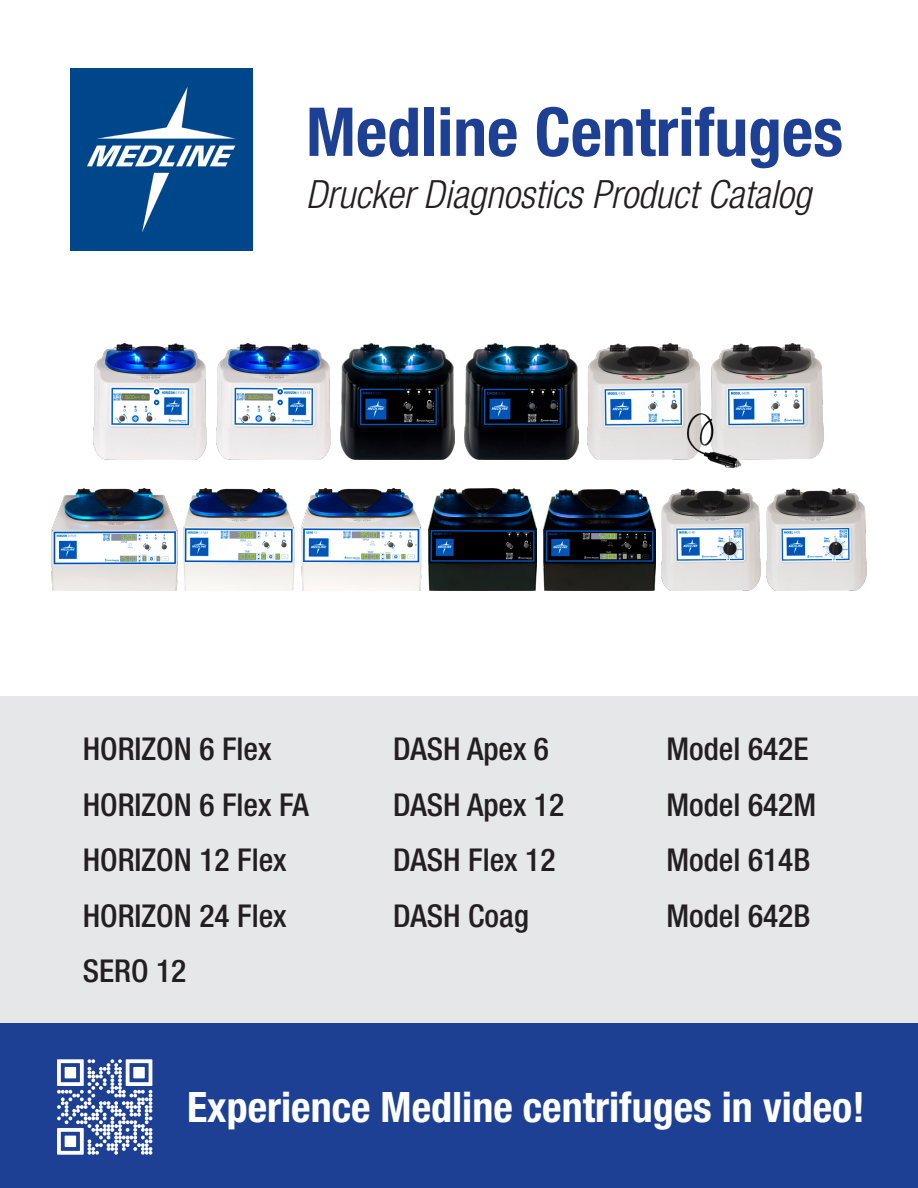
<style>
.page{position:relative;width:918px;height:1188px;background:#fff}
.page>*{position:absolute;margin:0;border:0;box-sizing:border-box;transform-origin:0 0}
.t1{font:700 condensed 67.5px "Helvetica Neue LT Std";color:#1d4095}
.t2{font:700 condensed 42px "Helvetica Neue LT Std";color:#fff}
.t3{font:italic 300 condensed 39px "Helvetica Neue LT Std";color:#231f20}
.t4{font:500 condensed 31.5px "Helvetica Neue LT Std";color:#231f20}
</style>
<div class="page">
<div style="left:0;top:696px;width:918px;height:408px;background:#e6e7e9"></div>
<img style="left:662px;top:489px;width:99px;height:101px">
<img style="left:767px;top:488px;width:100px;height:102px">
<img style="left:588px;top:343px;width:99px;height:117px">
<img style="left:687px;top:343px;width:137px;height:125px">
<img style="left:341px;top:343px;width:114px;height:117px">
<img style="left:464px;top:343px;width:114px;height:117px">
<img style="left:543px;top:489px;width:112px;height:102px">
<img style="left:94px;top:343px;width:112px;height:116px">
<img style="left:217px;top:343px;width:113px;height:117px">
<img style="left:51px;top:489px;width:126px;height:102px">
<img style="left:301px;top:489px;width:121px;height:102px">
<div style="left:0;top:1024px;width:918px;height:164px;background:#1d4095"></div>
<svg style="left:57px;top:1059px;width:95px;height:96px"></svg>
<img style="left:428px;top:489px;width:109px;height:102px">
<img style="left:71px;top:69px;width:182px;height:182px">
<img style="left:184px;top:489px;width:111px;height:102px">
<p class="t1" style="left:306px;top:91px;width:539px">Medline Centrifuges</p>
<p class="t3" style="left:306px;top:172px;width:507px">Drucker Diagnostics Product Catalog</p>
<p class="t4" style="left:83px;top:730px;width:190px">HORIZON 6 Flex</p>
<p class="t4" style="left:83px;top:786px;width:228px">HORIZON 6 Flex FA</p>
<p class="t4" style="left:83px;top:841px;width:205px">HORIZON 12 Flex</p>
<p class="t4" style="left:83px;top:897px;width:205px">HORIZON 24 Flex</p>
<p class="t4" style="left:83px;top:952px;width:105px">SERO 12</p>
<p class="t4" style="left:393px;top:730px;width:158px">DASH Apex 6</p>
<p class="t4" style="left:393px;top:786px;width:173px">DASH Apex 12</p>
<p class="t4" style="left:393px;top:841px;width:164px">DASH Flex 12</p>
<p class="t4" style="left:393px;top:897px;width:137px">DASH Coag</p>
<p class="t4" style="left:666px;top:730px;width:144px">Model 642E</p>
<p class="t4" style="left:666px;top:786px;width:151px">Model 642M</p>
<p class="t4" style="left:666px;top:841px;width:145px">Model 614B</p>
<p class="t4" style="left:666px;top:897px;width:145px">Model 642B</p>
<p class="t2" style="left:187px;top:1082px;width:679px">Experience Medline centrifuges in video!</p>
</div>
